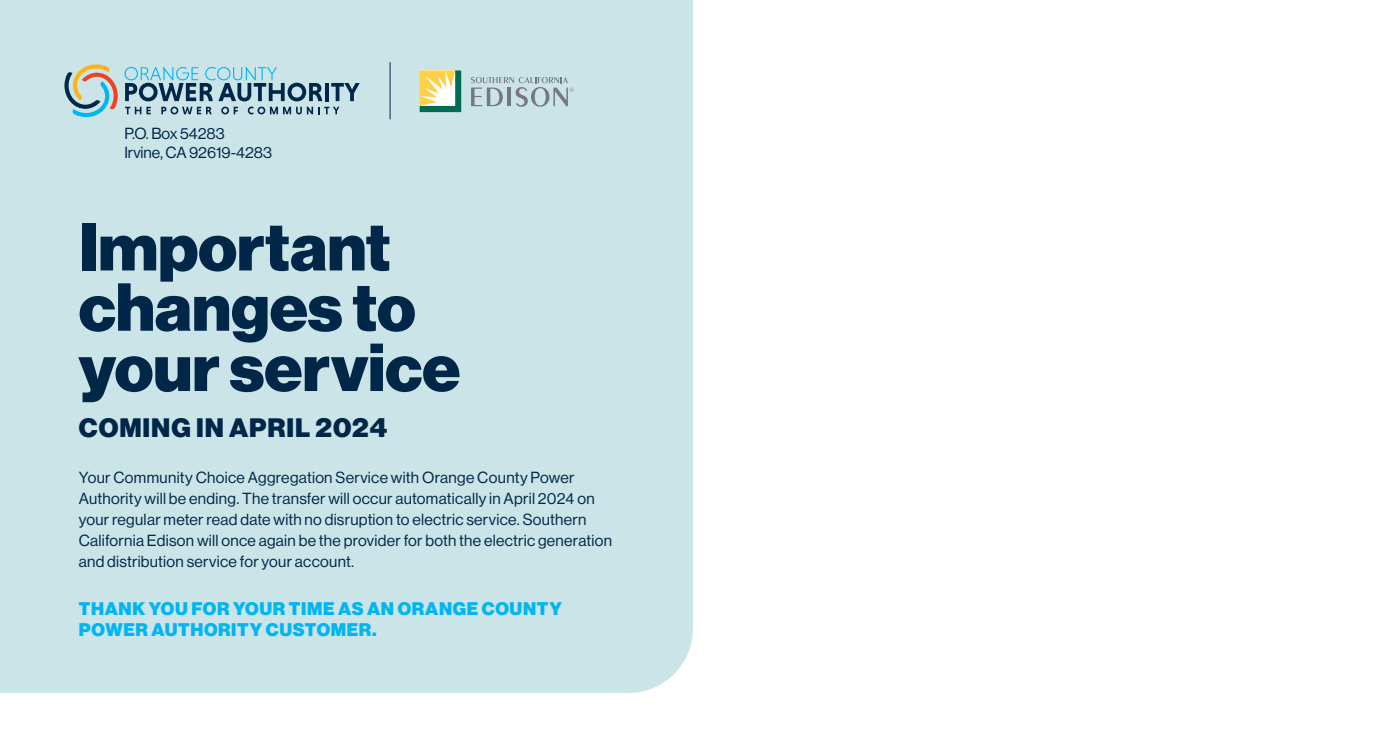
<style>
.page{position:relative;width:1386px;height:756px;background:#fff}
.page>*{position:absolute;margin:0;border:0;box-sizing:border-box;transform-origin:0 0}
.t1{font:66.33px/60.2px "N Haas Grotesk DS Pro 95 Blk";color:#002748}
.t2{font:26.07px "N Haas Grotesk DS Pro 95 Blk";letter-spacing:.035em;color:#002748}
.t3{font:17.85px/21px "N Haas Grotesk DS Pro 95 Blk";letter-spacing:.035em;color:#00b5f1}
.t4{font:15.75px/21px "N Haas Grotesk DS Pro 55 Rg";letter-spacing:.02em;color:#002748}
.t5{font:15.75px/18.9px "N Haas Grotesk DS Pro 55 Rg";color:#002748}
</style>
<div class="page">
<div style="left:0;top:0;width:693px;height:693px;background:#cbe4e8"></div>
<svg style="left:64px;top:64px;width:54px;height:53px;background:#afbcb7"></svg>
<svg style="left:125px;top:67px;width:197px;height:34px;background:#88afbe"></svg>
<hr style="left:325px;top:83px;width:4px;height:18px;background:#002748">
<svg style="left:331px;top:83px;width:29px;height:18px"></svg>
<svg style="left:125px;top:107px;width:26px;height:7px"></svg>
<svg style="left:161px;top:107px;width:50px;height:7px"></svg>
<svg style="left:221px;top:107px;width:17px;height:7px"></svg>
<svg style="left:248px;top:107px;width:91px;height:7px"></svg>
<svg style="left:420px;top:70px;width:41px;height:42px"></svg>
<svg style="left:471px;top:77px;width:103px;height:30px;background:#b2c5c8"></svg>
<hr style="left:390px;top:62px;width:1px;height:57px;background:#002748">
<p class="t5" style="left:124px;top:124px;width:149px">P.O. Box 54283<br>Irvine, CA 92619-4283</p>
<h1 class="t1" style="left:79px;top:218px;width:383px">Important changes to your service</h1>
<h2 class="t2" style="left:79px;top:412px;width:310px">COMING IN APRIL 2024</h2>
<p class="t4" style="left:79px;top:467px;width:535px">Your Community Choice Aggregation Service with Orange County Power Authority will be ending. The transfer will occur automatically in April 2024 on your regular meter read date with no disruption to electric service. Southern California Edison will once again be the provider for both the electric generation and distribution service for your account.</p>
<p class="t3" style="left:79px;top:598px;width:484px">THANK YOU FOR YOUR TIME AS AN ORANGE COUNTY<br>POWER AUTHORITY CUSTOMER.</p>
</div>
